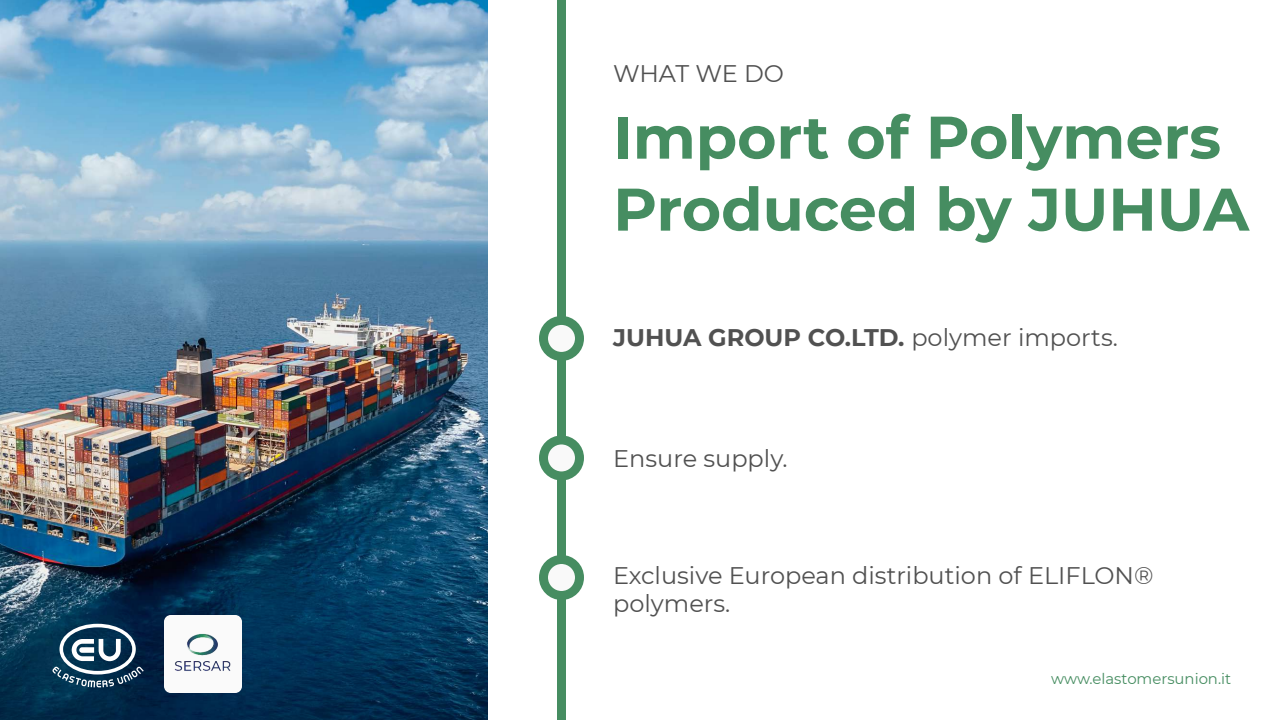
<style>
.page{position:relative;width:1280px;height:720px;background:#fff}
.page>*{position:absolute;margin:0;border:0;box-sizing:border-box;transform-origin:0 0}
.t1{font:700 60px/72px "Montserrat";color:#468d61}
.t2{font:24px/28.8px "Montserrat";color:#515151}
.t3{font:700 24px "Montserrat";color:#515151}
.t4{font:14.9px "Montserrat";color:#468d61}
.s1{font-weight:400}
</style>
<div class="page">
<div style="left:557px;top:0;width:9px;height:318px;background:#468d61"></div>
<div style="left:557px;top:359px;width:9px;height:81px;background:#468d61"></div>
<div style="left:557px;top:476px;width:9px;height:84px;background:#468d61"></div>
<div style="left:557px;top:596px;width:9px;height:124px;background:#468d61"></div>
<svg style="left:544px;top:320px;width:36px;height:36px"></svg>
<div style="left:539px;top:316px;width:45px;height:45px;border:9px solid #468d61;border-radius:50%"></div>
<svg style="left:544px;top:440px;width:36px;height:36px"></svg>
<div style="left:539px;top:435px;width:45px;height:45px;border:9px solid #468d61;border-radius:50%"></div>
<svg style="left:544px;top:560px;width:36px;height:36px"></svg>
<div style="left:539px;top:555px;width:45px;height:45px;border:9px solid #468d61;border-radius:50%"></div>
<img style="left:0;top:0;width:488px;height:720px">
<svg style="left:52px;top:624px;width:92px;height:63px"></svg>
<div style="left:164px;top:615px;width:78px;height:78px;background:#fafafa;border-radius:7px"></div>
<img style="left:174px;top:633px;width:57px;height:38px">
<p class="t2" style="left:613px;top:58px;width:172px">WHAT WE DO</p>
<h1 class="t1" style="left:613px;top:98px;width:638px">Import of Polymers<br>Produced by JUHUA</h1>
<p class="t3" style="left:613px;top:320px;width:506px">JUHUA GROUP CO.LTD. <span class="s1">polymer imports.</span></p>
<p class="t2" style="left:613px;top:443px;width:176px">Ensure supply.</p>
<p class="t2" style="left:613px;top:560px;width:542px">Exclusive European distribution of ELIFLON® polymers.</p>
<p class="t4" style="left:1051px;top:668px;width:182px">www.elastomersunion.it</p>
</div>
